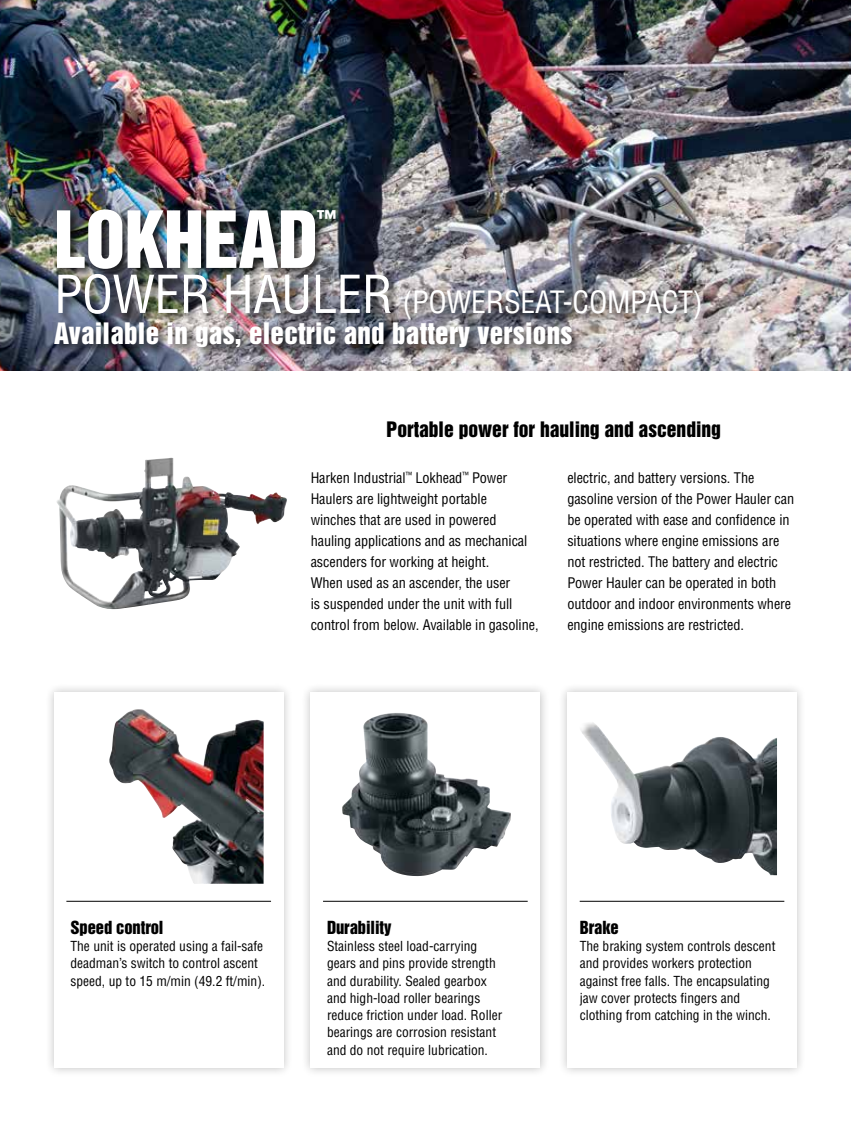
<style>
.page{position:relative;width:851px;height:1121px;background:#fff}
.page>*{position:absolute;margin:0;border:0;box-sizing:border-box;transform-origin:0 0}
.t1{font:72px "Helvetica Inserat";letter-spacing:-.01em;color:#fff}
.t2{font:condensed 30px "Helvetica";letter-spacing:-.01em;color:#fff}
.t3{font:27px "Helvetica Inserat";letter-spacing:.01em;color:#fff}
.t4{font:21.15px "Helvetica Inserat";color:#fff}
.t5{font:19.5px "Helvetica Inserat";color:#000}
.t6{font:16.5px "Helvetica Inserat";letter-spacing:-.005em;color:#000}
.t7{font:condensed 14.25px/21px "Helvetica";letter-spacing:-.005em;color:#000}
.t8{font:condensed 13.5px/17.2px "Helvetica";color:#000}
.s1{font-size:51px}
</style>
<div class="page">
<div style="left:557px;top:682px;width:249px;height:396px;background:#000;opacity:.25"></div>
<svg style="left:567px;top:692px;width:229px;height:376px"></svg>
<hr style="left:579px;top:901px;width:205px;height:1px;background:#000">
<div style="left:301px;top:682px;width:249px;height:396px;background:#000;opacity:.25"></div>
<div style="left:310px;top:692px;width:230px;height:376px;background:#fff"></div>
<hr style="left:323px;top:901px;width:204px;height:1px;background:#000">
<img style="left:0;top:0;width:850px;height:371px">
<div style="left:44px;top:682px;width:249px;height:396px;background:#000;opacity:.25"></div>
<div style="left:54px;top:692px;width:230px;height:376px;background:#fff"></div>
<img style="left:342px;top:713px;width:169px;height:163px">
<hr style="left:66px;top:901px;width:205px;height:1px;background:#000">
<img style="left:579px;top:721px;width:93px;height:129px">
<img style="left:109px;top:709px;width:154px;height:174px">
<img style="left:57px;top:458px;width:198px;height:151px">
<div style="left:52px;top:206px;width:660px;height:153px;background:#000;opacity:.75"></div>
<h1 class="t1" style="left:54px;top:197px;width:265px">LOKHEAD</h1>
<h2 class="t2" style="left:54px;top:283px;width:650px"><span class="s1">POWER HAULER</span> (POWERSEAT-COMPACT)</h2>
<h3 class="t3" style="left:54px;top:318px;width:520px">Available in gas, electric and battery versions</h3>
<h3 class="t4" style="left:316px;top:206px;width:23px">™</h3>
<h3 class="t5" style="left:386px;top:418px;width:336px">Portable power for hauling and ascending</h3>
<p class="t7" style="left:310px;top:467px;width:229px">Harken Industrial<sup>™</sup> Lokhead<sup>™</sup> Power Haulers are lightweight portable<br>winches that are used in powered hauling applications and as mechanical ascenders for working at height.<br>When used as an ascender, the user<br>is suspended under the unit with full control from below. Available in gasoline,</p>
<p class="t7" style="left:567px;top:467px;width:228px">electric, and battery versions. The gasoline version of the Power Hauler can be operated with ease and confidence in situations where engine emissions are not restricted. The battery and electric Power Hauler can be operated in both outdoor and indoor environments where engine emissions are restricted.</p>
<p class="t6" style="left:70px;top:917px;width:94px">Speed control</p>
<p class="t8" style="left:70px;top:937px;width:196px">The unit is operated using a fail-safe deadman’s switch to control ascent speed, up to 15 m/min (49.2 ft/min).</p>
<p class="t6" style="left:327px;top:917px;width:66px">Durability</p>
<p class="t8" style="left:327px;top:937px;width:177px">Stainless steel load-carrying gears and pins provide strength and durability. Sealed gearbox and high-load roller bearings reduce friction under load. Roller bearings are corrosion resistant and do not require lubrication.</p>
<p class="t6" style="left:579px;top:917px;width:41px">Brake</p>
<p class="t8" style="left:579px;top:937px;width:197px">The braking system controls descent and provides workers protection against free falls. The encapsulating jaw cover protects fingers and clothing from catching in the winch.</p>
</div>
